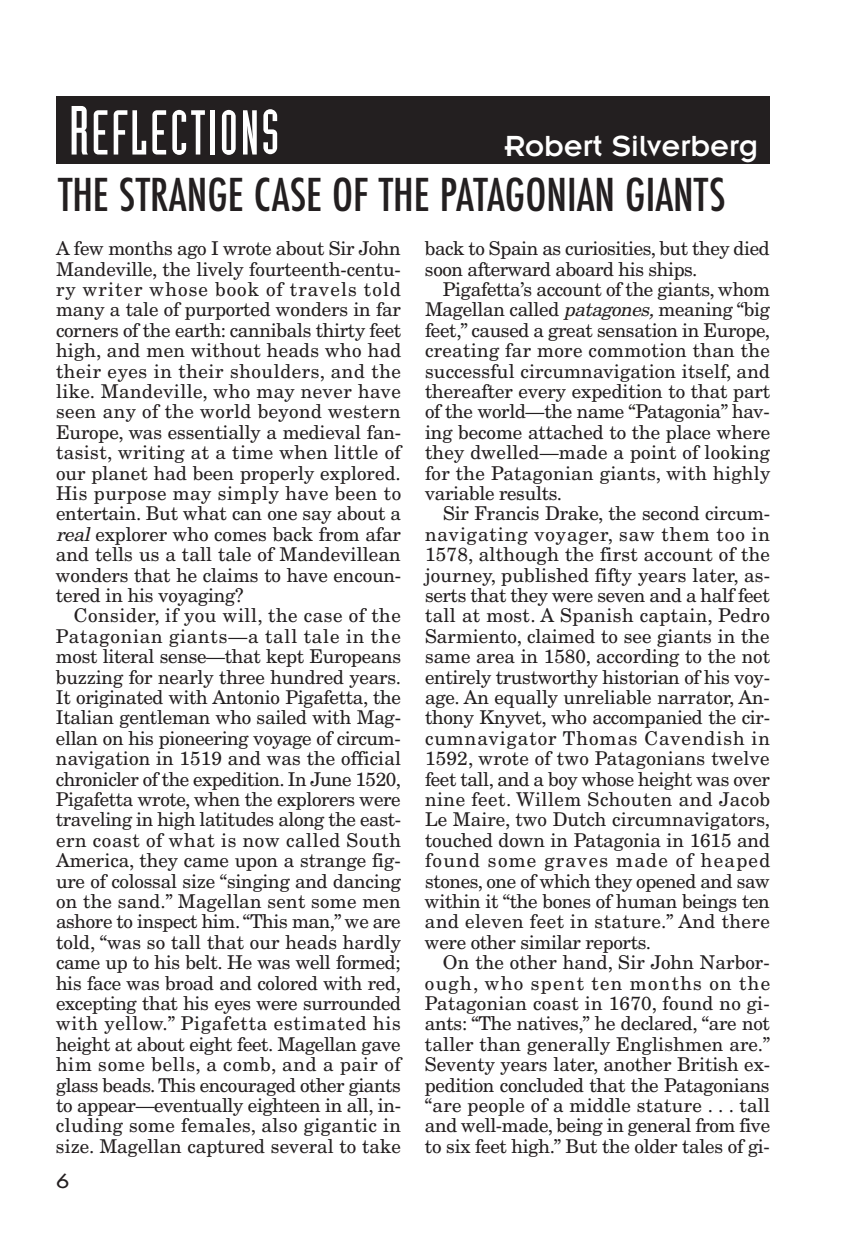
<style>
.page{position:relative;width:846px;height:1242px;background:#fff}
.page>*{position:absolute;margin:0;border:0;box-sizing:border-box;transform-origin:0 0}
.t1{font:62px "Industria Solid";letter-spacing:.045em;color:#fff}
.t2{font:500 condensed 44px "Futura";color:#231f20}
.t3{font:32px "Insignia";color:#fff}
.t4{font:19px/20.4px "New Century Schlbk";letter-spacing:-.01em;color:#231f20;text-align:justify}
.t5{font:19px "Futura";color:#231f20;scale:1.2 1}
.s1{font-size:68px}
.s2{font-style:italic}
</style>
<div class="page">
<div style="left:56px;top:96px;width:714px;height:68px;background:#231f20"></div>
<h1 class="t1" style="left:69px;top:110px;width:212px"><span class="s1">R</span>EFLECTIONS</h1>
<h3 class="t3" style="left:504px;top:136px;width:255px">Robert Silverberg</h3>
<h2 class="t2" style="left:58px;top:170px;width:669px">THE STRANGE CASE OF THE PATAGONIAN GIANTS</h2>
<p class="t4" style="left:56px;top:240px;width:347px">A few months ago I wrote about Sir John Mandeville, the lively fourteenth-centu&shy;ry writer whose book of travels told many a tale of purported wonders in far corners of the earth: cannibals thirty feet high, and men without heads who had their eyes in their shoulders, and the like. Mandeville, who may never have seen any of the world beyond western Europe, was essentially a medieval fan&shy;tasist, writing at a time when little of our planet had been properly explored.<br>His purpose may simply have been to entertain. But what can one say about a <span class="s2">real</span> explorer who comes back from afar and tells us a tall tale of Mandevillean wonders that he claims to have encoun&shy;tered in his voyaging?</p>
<p class="t4" style="left:56px;top:607px;width:347px;text-indent:18px">Consider, if you will, the case of the Patagonian giants—a tall tale in the most literal sense—that kept Europeans buzzing for nearly three hundred years.<br>It originated with Antonio Pigafetta, the Italian gentleman who sailed with Mag&shy;ellan on his pioneering voyage of circum&shy;navigation in 1519 and was the official chronicler of the expedition. In June 1520, Pigafetta wrote, when the explorers were traveling in high latitudes along the east&shy;ern coast of what is now called South America, they came upon a strange fig&shy;ure of colossal size “singing and dancing on the sand.” Magellan sent some men ashore to inspect him. “This man,” we are told, “was so tall that our heads hardly came up to his belt. He was well formed; his face was broad and colored with red, excepting that his eyes were surrounded with yellow.” Pigafetta estimated his height at about eight feet. Magellan gave him some bells, a comb, and a pair of glass beads. This encouraged other giants to appear—eventually eighteen in all, in&shy;cluding some females, also gigantic in size. Magellan captured several to take</p>
<p class="t5" style="left:56px;top:1171px;width:12px">6</p>
<p class="t4" style="left:425px;top:240px;width:346px">back to Spain as curiosities, but they died soon afterward aboard his ships.</p>
<p class="t4" style="left:425px;top:281px;width:347px;text-indent:18px">Pigafetta’s account of the giants, whom Magellan called <span class="s2">patagones,</span>meaning “big feet,” caused a great sensation in Europe, creating far more commotion than the successful circumnavigation itself, and thereafter every expedition to that part of the world—the name “Patagonia” hav&shy;ing become attached to the place where they dwelled—made a point of looking for the Patagonian giants, with highly variable results.</p>
<p class="t4" style="left:425px;top:505px;width:347px;text-indent:18px">Sir Francis Drake, the second circum&shy;navigating voyager, saw them too in 1578, although the first account of the journey, published fifty years later, as&shy;serts that they were seven and a half feet tall at most. A Spanish captain, Pedro Sarmiento, claimed to see giants in the same area in 1580, according to the not entirely trustworthy historian of his voy&shy;age. An equally unreliable narrator, An&shy;thony Knyvet, who accompanied the cir&shy;cumnavigator Thomas Cavendish in 1592, wrote of two Patagonians twelve feet tall, and a boy whose height was over nine feet. Willem Schouten and Jacob Le Maire, two Dutch circumnavigators, touched down in Patagonia in 1615 and found some graves made of heaped stones, one of which they opened and saw within it “the bones of human beings ten and eleven feet in stature.” And there were other similar reports.</p>
<p class="t4" style="left:425px;top:954px;width:347px;text-indent:18px">On the other hand, Sir John Narbor&shy;ough, who spent ten months on the Patagonian coast in 1670, found no gi&shy;ants: “The natives,” he declared, “are not taller than generally Englishmen are.” Seventy years later, another British ex&shy;pedition concluded that the Patagonians “are people of a middle stature . . . tall and well-made, being in general from five to six feet high.” But the older tales of gi-</p>
</div>
